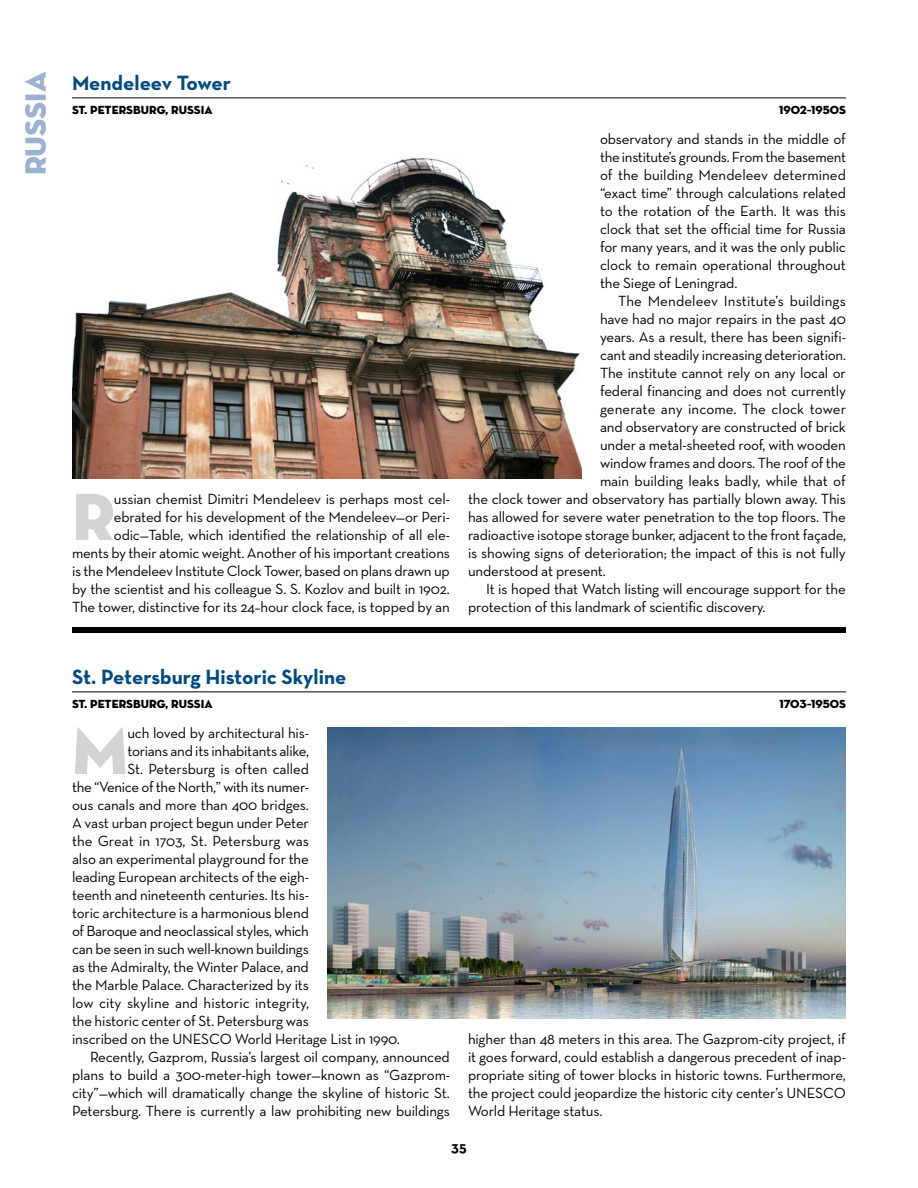
<style>
.page{position:relative;width:918px;height:1188px;background:#fff}
.page>*{position:absolute;margin:0;border:0;box-sizing:border-box;transform-origin:0 0}
.t1{font:67.95px "Neutra Disp Titling";color:#d1d3d4}
.t2{font:30px "Neutra Disp Titling";color:#9bb1cf}
.t3{font:700 21px "Neutra Text";color:#004a80}
.t4{font:15px/18px "Neutra Text";letter-spacing:-.01em;color:#000;text-align:justify}
.t5{font:700 15px "Neutra Text";color:#000}
.t6{font:12px "Neutra Disp Titling";color:#000}
</style>
<div class="page">
<hr style="left:72px;top:692px;width:774px;height:1px;background:#000">
<div style="left:72px;top:627px;width:774px;height:6px;background:#000"></div>
<hr style="left:72px;top:98px;width:774px;height:1px;background:#000">
<img style="left:72px;top:157px;width:510px;height:321px">
<img style="left:327px;top:728px;width:519px;height:290px">
<h2 class="t2" style="left:17px;top:175px;width:105px;rotate:-90deg">RUSSIA</h2>
<h3 class="t3" style="left:72px;top:70px;width:160px">Mendeleev Tower</h3>
<p class="t6" style="left:72px;top:102px;width:142px">ST. PETERSBURG, RUSSIA</p>
<p class="t6" style="left:779px;top:102px;width:68px">1902–1950S</p>
<p class="t4" style="left:72px;top:490px;width:380px;text-align:right">ussian chemist Dimitri Mendeleev is perhaps most cel&shy;ebrated for his development of the Mendeleev—or Peri&shy;odic—Table, which identified the relationship of all ele-<br>ments by their atomic weight. Another of his important creations is the Mendeleev Institute Clock Tower, based on plans drawn up by the scientist and his colleague S. S. Kozlov and built in 1902.<br>The tower, distinctive for its 24–hour clock face, is topped by an</p>
<h1 class="t1" style="left:72px;top:474px;width:44px">R</h1>
<p class="t4" style="left:600px;top:130px;width:248px">observatory and stands in the middle of the institute’s grounds. From the basement of the building Mendeleev determined “exact time” through calculations related to the rotation of the Earth. It was this clock that set the official time for Russia for many years, and it was the only public clock to remain operational throughout the Siege of Leningrad.</p>
<p class="t4" style="left:618px;top:292px;width:229px">The Mendeleev Institute’s buildings</p>
<p class="t4" style="left:600px;top:310px;width:247px">have had no major repairs in the past 40</p>
<p class="t4" style="left:600px;top:328px;width:247px">years. As a result, there has been signifi-</p>
<p class="t4" style="left:600px;top:346px;width:248px">cant and steadily increasing deterioration.</p>
<p class="t4" style="left:600px;top:364px;width:247px">The institute cannot rely on any local or</p>
<p class="t4" style="left:600px;top:382px;width:247px">federal financing and does not currently</p>
<p class="t4" style="left:600px;top:400px;width:248px">generate any income. The clock tower</p>
<p class="t4" style="left:600px;top:418px;width:247px">and observatory are constructed of brick</p>
<p class="t4" style="left:600px;top:436px;width:247px">under a metal-sheeted roof, with wooden</p>
<p class="t4" style="left:600px;top:454px;width:248px">window frames and doors. The roof of the</p>
<p class="t4" style="left:600px;top:472px;width:247px">main building leaks badly, while that of</p>
<p class="t4" style="left:468px;top:490px;width:379px">the clock tower and observatory has partially blown away. This</p>
<p class="t4" style="left:468px;top:508px;width:379px">has allowed for severe water penetration to the top floors. The</p>
<p class="t4" style="left:468px;top:526px;width:380px">radioactive isotope storage bunker, adjacent to the front façade,</p>
<p class="t4" style="left:468px;top:544px;width:379px">is showing signs of deterioration; the impact of this is not fully</p>
<p class="t4" style="left:468px;top:562px;width:139px">understood at present.</p>
<p class="t4" style="left:486px;top:580px;width:361px">It is hoped that Watch listing will encourage support for the</p>
<p class="t4" style="left:468px;top:598px;width:299px">protection of this landmark of scientific discovery.</p>
<h3 class="t3" style="left:72px;top:664px;width:276px">St. Petersburg Historic Skyline</h3>
<p class="t6" style="left:72px;top:696px;width:142px">ST. PETERSBURG, RUSSIA</p>
<p class="t6" style="left:779px;top:696px;width:68px">1703–1950S</p>
<h1 class="t1" style="left:72px;top:708px;width:58px">M</h1>
<p class="t4" style="left:127px;top:724px;width:183px">uch loved by architectural his-</p>
<p class="t4" style="left:127px;top:742px;width:183px">torians and its inhabitants alike,</p>
<p class="t4" style="left:127px;top:760px;width:183px">St. Petersburg is often called</p>
<p class="t4" style="left:72px;top:778px;width:239px">the “Venice of the North,” with its numer-</p>
<p class="t4" style="left:72px;top:796px;width:238px">ous canals and more than 400 bridges.</p>
<p class="t4" style="left:72px;top:814px;width:238px">A vast urban project begun under Peter</p>
<p class="t4" style="left:72px;top:832px;width:239px">the Great in 1703, St. Petersburg was</p>
<p class="t4" style="left:72px;top:850px;width:238px">also an experimental playground for the</p>
<p class="t4" style="left:72px;top:868px;width:239px">leading European architects of the eigh-</p>
<p class="t4" style="left:72px;top:886px;width:239px">teenth and nineteenth centuries. Its his-</p>
<p class="t4" style="left:72px;top:904px;width:238px">toric architecture is a harmonious blend</p>
<p class="t4" style="left:72px;top:922px;width:239px">of Baroque and neoclassical styles, which</p>
<p class="t4" style="left:72px;top:940px;width:238px">can be seen in such well-known buildings</p>
<p class="t4" style="left:72px;top:958px;width:238px">as the Admiralty, the Winter Palace, and</p>
<p class="t4" style="left:72px;top:976px;width:238px">the Marble Palace. Characterized by its</p>
<p class="t4" style="left:72px;top:994px;width:239px">low city skyline and historic integrity,</p>
<p class="t4" style="left:72px;top:1012px;width:238px">the historic center of St. Petersburg was</p>
<p class="t4" style="left:72px;top:1030px;width:329px">inscribed on the UNESCO World Heritage List in 1990.</p>
<p class="t4" style="left:90px;top:1048px;width:361px">Recently, Gazprom, Russia’s largest oil company, announced</p>
<p class="t4" style="left:72px;top:1066px;width:380px">plans to build a 300-meter-high tower—known as “Gazprom-</p>
<p class="t4" style="left:72px;top:1084px;width:379px">city”—which will dramatically change the skyline of historic St.</p>
<p class="t4" style="left:72px;top:1102px;width:379px">Petersburg. There is currently a law prohibiting new buildings</p>
<p class="t4" style="left:468px;top:1030px;width:379px">higher than 48 meters in this area. The Gazprom-city project, if it goes forward, could establish a dangerous precedent of inap&shy;propriate siting of tower blocks in historic towns. Furthermore, the project could jeopardize the historic city center’s UNESCO World Heritage status.</p>
<p class="t5" style="left:451px;top:1138px;width:9px">35</p>
</div>
